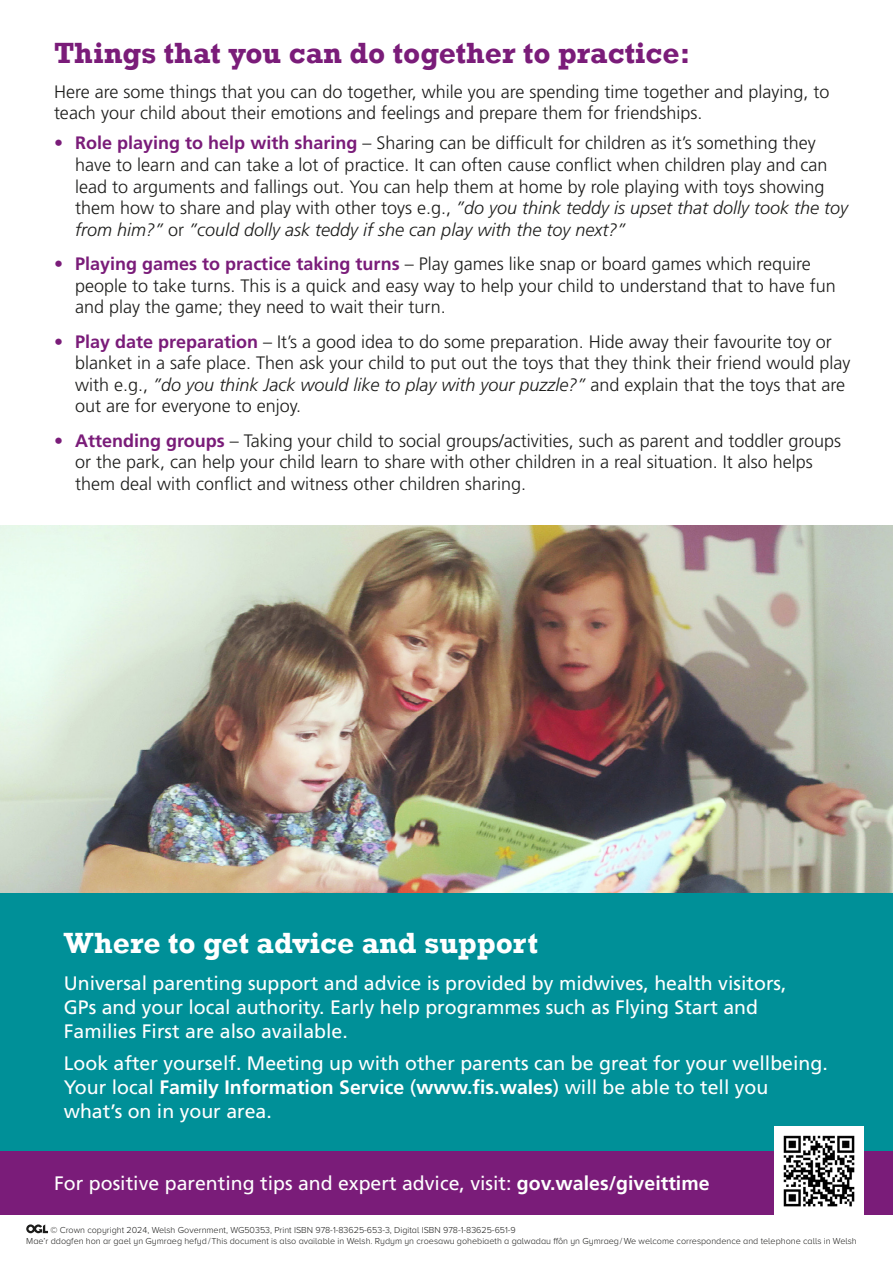
<style>
.page{position:relative;width:893px;height:1263px;background:#fff}
.page>*{position:absolute;margin:0;border:0;box-sizing:border-box;transform-origin:0 0}
.p_Subhead_-_h2_purple{font:700 30px "Rockwell";color:#7a1c79}
.PH3_Heading{font:700 30px "Rockwell";color:#fff}
.P_white_13_text{font:19.5px/24px "Frutiger LT Std";color:#fff}
.P_iwhite_12_text{font:19.5px/24px "Frutiger LT Std";color:#fff}
.P_intro_text{font:19.5px "Frutiger LT Std";color:#fff}
.bullets{font:300 18px/21.6px "Frutiger LT Std";color:#1d1d1b}
.Body_Text_-_p{font:300 18px/21.6px "Frutiger LT Std";color:#1d1d1b}
.p_new_credits{font:300 9px/10.8px "Proxima Nova";color:#1d1d1b}
.s1{font-weight:700;color:#7a1c79}
.s2{font-style:italic}
.s3{font-weight:700}
</style>
<div class="page">
<img style="left:0;top:525px;width:893px;height:368px">
<div style="left:0;top:893px;width:893px;height:261px;background:#009098"></div>
<div style="left:0;top:1151px;width:893px;height:64px;background:#7a1c79"></div>
<img style="left:775px;top:1126px;width:89px;height:89px">
<svg style="left:26px;top:1224px;width:22px;height:9px"></svg>
<p class="p_Subhead_-_h2_purple" style="left:54px;top:35px;width:638px">Things that you can do together to practice:</p>
<p class="Body_Text_-_p" style="left:54px;top:81px;width:777px">Here are some things that you can do together, while you are spending time together and playing, to teach your child about their emotions and feelings and prepare them for friendships.</p>
<p class="bullets" style="left:75px;top:133px;width:774px;text-indent:-21px"><span class="s1">• Role playing to help with sharing</span> – Sharing can be difficult for children as it’s something they have to learn and can take a lot of practice. It can often cause conflict when children play and can lead to arguments and fallings out. You can help them at home by role playing with toys showing them how to share and play with other toys e.g., <span class="s2">”do you think teddy is upset that dolly took the toy from him?”</span> or <span class="s2">”could dolly ask teddy if she can play with the toy next?”</span></p>
<p class="bullets" style="left:75px;top:253px;width:762px;text-indent:-21px"><span class="s1">• Playing games to practice taking turns</span> – Play games like snap or board games which require people to take turns. This is a quick and easy way to help your child to understand that to have fun and play the game; they need to wait their turn.</p>
<p class="bullets" style="left:75px;top:331px;width:777px;text-indent:-21px"><span class="s1">• Play date preparation</span> – It’s a good idea to do some preparation. Hide away their favourite toy or blanket in a safe place. Then ask your child to put out the toys that they think their friend would play with e.g., <span class="s2">”do you think Jack would like to play with your puzzle?”</span> and explain that the toys that are out are for everyone to enjoy.</p>
<p class="bullets" style="left:75px;top:430px;width:767px;text-indent:-21px"><span class="s1">• Attending groups</span> – Taking your child to social groups/activities, such as parent and toddler groups or the park, can help your child learn to share with other children in a real situation. It also helps them deal with conflict and witness other children sharing.</p>
<p class="PH3_Heading" style="left:64px;top:925px;width:476px">Where to get advice and support</p>
<p class="P_white_13_text" style="left:64px;top:971px;width:724px">Universal parenting support and advice is provided by midwives, health visitors,<br>GPs and your local authority. Early help programmes such as Flying Start and<br>Families First are also available.</p>
<p class="P_iwhite_12_text" style="left:64px;top:1052px;width:765px">Look after yourself. Meeting up with other parents can be great for your wellbeing.<br>Your local <span class="s3">Family Information Service</span> (<span class="s3">www.fis.wales</span>) will be able to tell you what’s on in your area.</p>
<p class="P_intro_text" style="left:54px;top:1172px;width:657px">For positive parenting tips and expert advice, visit: <span class="s3">gov.wales/giveittime</span></p>
<p class="p_new_credits" style="left:26px;top:1224px;width:832px;text-indent:24px">© Crown copyright 2024, Welsh Government, WG50353, Print ISBN 978-1-83625-653-3, Digital ISBN 978-1-83625-651-9<br>Mae’r ddogfen hon ar gael yn Gymraeg hefyd / This document is also available in Welsh. Rydym yn croesawu gohebiaeth a galwadau ffôn yn Gymraeg / We welcome correspondence and telephone calls in Welsh</p>
</div>
